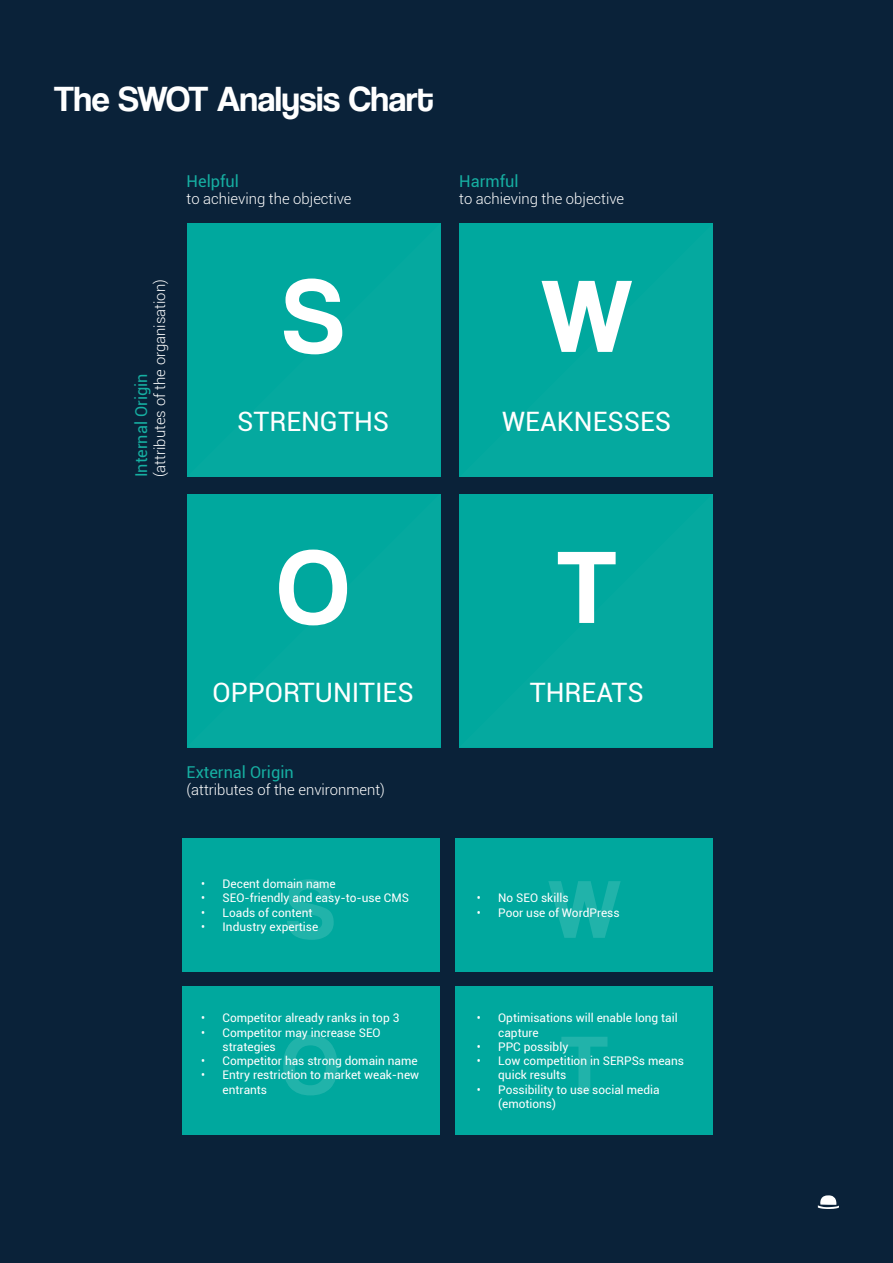
<style>
.page{position:relative;width:893px;height:1263px;background:#0a2239}
.page>*{position:absolute;margin:0;border:0;box-sizing:border-box;transform-origin:0 0}
.t1{font:106.95px "Coolvetica Rg";color:#fff}
.t2{font:85.5px "Coolvetica Rg";color:#fff}
.t3{font:36px "Coolvetica Rg";color:#fff}
.t4{font:26.7px "Roboto";color:#fff}
.t5{font:16.35px "Roboto";color:#16afa2}
.t6{font:300 14.85px "Roboto";color:#fff}
.t7{font:11.85px/14.2px "Roboto";color:#fff}
</style>
<div class="page">
<svg style="left:818px;top:1195px;width:21px;height:14px"></svg>
<div style="left:187px;top:223px;width:254px;height:254px;background:#00a89e"></div>
<div style="left:459px;top:223px;width:254px;height:254px;background:#00a89e"></div>
<div style="left:187px;top:494px;width:254px;height:253px;background:#03a99f"></div>
<div style="left:459px;top:494px;width:254px;height:253px;background:#00a89e"></div>
<div style="left:182px;top:838px;width:258px;height:134px;background:#00a89e"></div>
<div style="left:455px;top:838px;width:258px;height:134px;background:#00a89e"></div>
<div style="left:182px;top:986px;width:258px;height:149px;background:#00a89e"></div>
<div style="left:455px;top:986px;width:258px;height:149px;background:#00a89e"></div>
<p class="t3" style="left:54px;top:78px;width:381px">The SWOT Analysis Chart</p>
<p class="t5" style="left:187px;top:169px;width:54px">Helpful</p>
<p class="t6" style="left:187px;top:189px;width:166px">to achieving the objective</p>
<p class="t5" style="left:459px;top:169px;width:61px">Harmful</p>
<p class="t6" style="left:459px;top:189px;width:166px">to achieving the objective</p>
<p class="t6" style="left:150px;top:477px;width:199px;rotate:-90deg">(attributes of the organisation)</p>
<p class="t5" style="left:130px;top:477px;width:105px;rotate:-90deg">Internal Origin</p>
<p class="t1" style="left:283px;top:253px;width:61px">S</p>
<p class="t4" style="left:237px;top:402px;width:154px">STRENGTHS</p>
<p class="t1" style="left:541px;top:253px;width:93px">W</p>
<p class="t4" style="left:502px;top:402px;width:171px">WEAKNESSES</p>
<p class="t1" style="left:277px;top:524px;width:73px">O</p>
<p class="t4" style="left:213px;top:673px;width:203px">OPPORTUNITIES</p>
<p class="t5" style="left:187px;top:760px;width:109px">External Origin</p>
<p class="t6" style="left:187px;top:780px;width:200px">(attributes of the environment)</p>
<p class="t1" style="left:557px;top:524px;width:60px">T</p>
<p class="t4" style="left:530px;top:673px;width:115px">THREATS</p>
<p class="t7" style="left:201px;top:876px;width:136px">• Decent domain name</p>
<p class="t7" style="left:201px;top:891px;width:209px">• SEO-friendly and easy-to-use CMS</p>
<p class="t7" style="left:201px;top:905px;width:113px">• Loads of content</p>
<p class="t7" style="left:201px;top:919px;width:119px">• Industry expertise</p>
<h2 class="t2" style="left:287px;top:859px;width:49px">S</h2>
<p class="t7" style="left:201px;top:1011px;width:200px">• Competitor already ranks in top 3</p>
<p class="t7" style="left:223px;top:1025px;width:160px;text-indent:-21px">• Competitor may increase SEO strategies</p>
<p class="t7" style="left:201px;top:1053px;width:218px">• Competitor has strong domain name</p>
<p class="t7" style="left:223px;top:1067px;width:198px;text-indent:-21px">• Entry restriction to market weak-new entrants</p>
<h2 class="t2" style="left:282px;top:1015px;width:58px">O</h2>
<h2 class="t2" style="left:548px;top:859px;width:74px">W</h2>
<p class="t7" style="left:477px;top:891px;width:93px">• No SEO skills</p>
<p class="t7" style="left:477px;top:905px;width:144px">• Poor use of WordPress</p>
<p class="t7" style="left:498px;top:1011px;width:181px;text-indent:-21px">• Optimisations will enable long tail capture</p>
<p class="t7" style="left:477px;top:1039px;width:93px">• PPC possibly</p>
<p class="t7" style="left:498px;top:1053px;width:187px;text-indent:-21px">• Low competition in SERPSs means quick results</p>
<p class="t7" style="left:498px;top:1082px;width:163px;text-indent:-21px">• Possibility to use social media (emotions)</p>
<h2 class="t2" style="left:561px;top:1015px;width:48px">T</h2>
</div>
